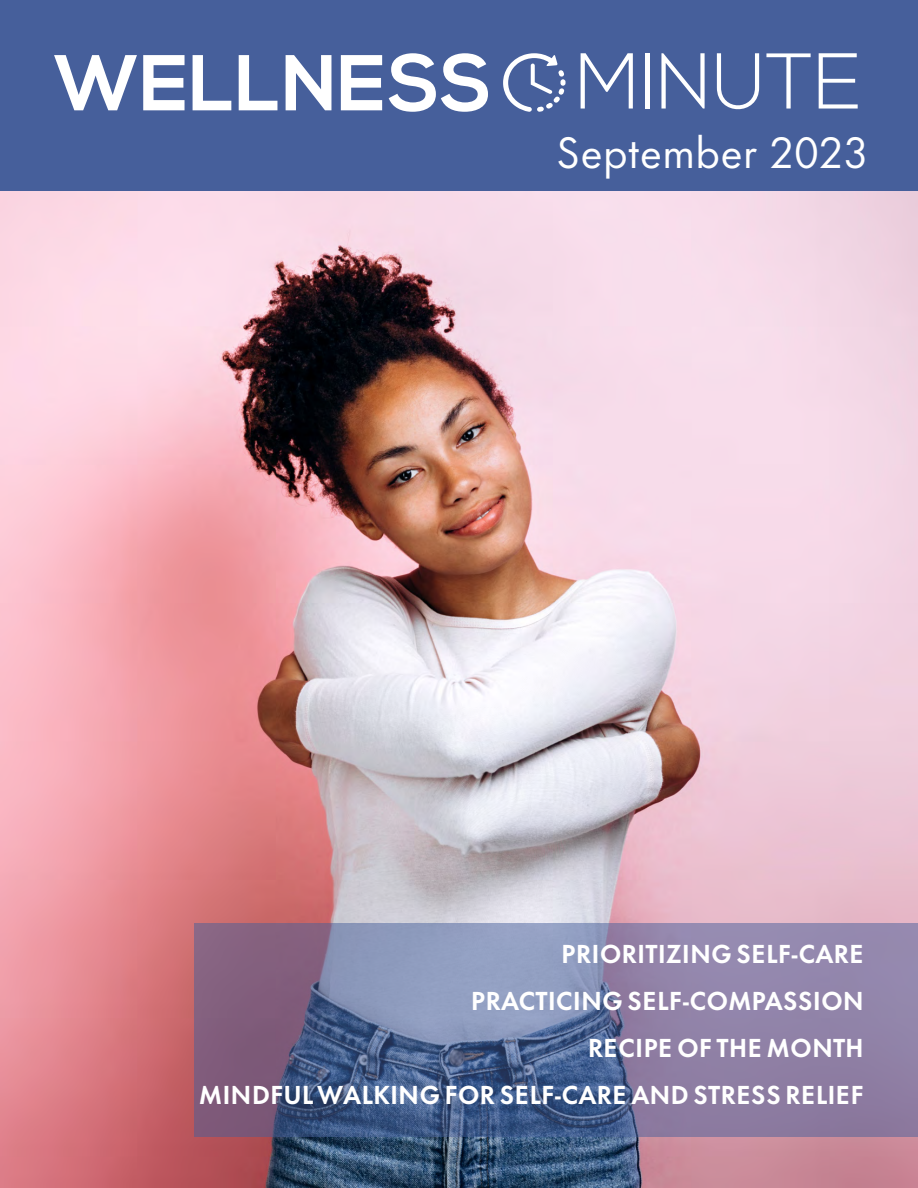
<style>
.page{position:relative;width:918px;height:1188px;background:#fff}
.page>*{position:absolute;margin:0;border:0;box-sizing:border-box;transform-origin:0 0}
.t1{font:700 78.9px "Nexa";color:#fff}
.t2{font:40.5px "Futura Now Text";color:#fff}
.t3{font:700 24px/47px "Futura Now Text";color:#fff;text-align:right}
.s1{font-weight:300}
</style>
<div class="page">
<img style="left:0;top:190px;width:918px;height:998px">
<div style="left:0;top:0;width:918px;height:190px;background:#465f9b"></div>
<svg style="left:503px;top:53px;width:63px;height:59px"></svg>
<div style="left:194px;top:924px;width:724px;height:213px;background:#465f9b;opacity:.5"></div>
<h1 class="t1" style="left:54px;top:51px;width:810px">WELLNESS <span class="s1">MINUTE</span></h1>
<h2 class="t2" style="left:556px;top:135px;width:313px">September 2023</h2>
<p class="t3" style="left:199px;top:933px;width:667px">PRIORITIZING SELF-CARE<br>PRACTICING SELF-COMPASSION<br>RECIPE OF THE MONTH<br>MINDFUL WALKING FOR SELF-CARE AND STRESS RELIEF</p>
</div>
